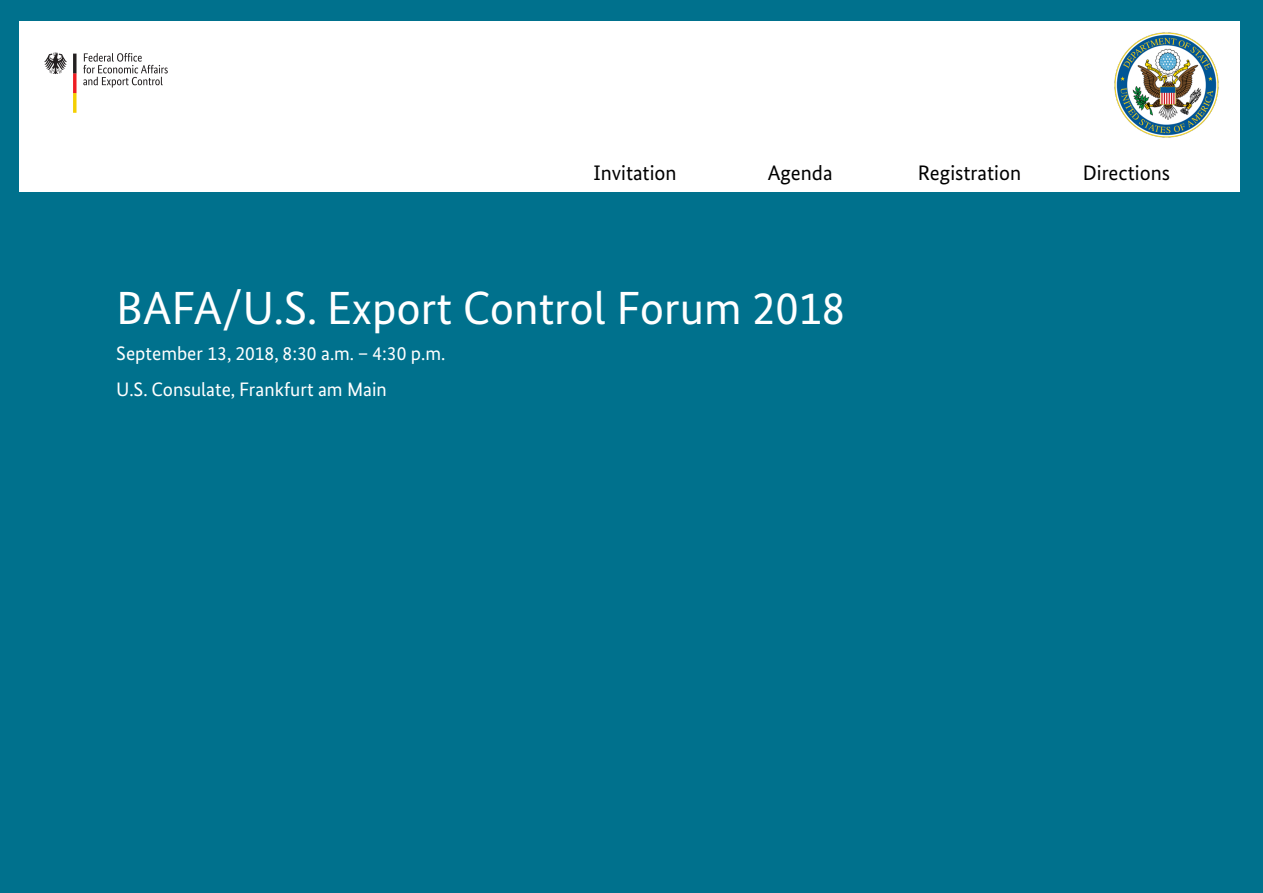
<style>
.page{position:relative;width:1263px;height:893px;background:#00718d}
.page>*{position:absolute;margin:0;border:0;box-sizing:border-box;transform-origin:0 0}
.Titel{font:46.5px "Bundes Sans";color:#fff}
.Inhaltsverzeichnis{font:21px "Bundes Sans";color:#000}
.Untertitel{font:19.5px/36px "Bundes Sans";color:#fff}
</style>
<div class="page">
<div style="left:19px;top:21px;width:1221px;height:170px;background:#fff"></div>
<svg style="left:83px;top:53px;width:85px;height:35px"></svg>
<svg style="left:44px;top:53px;width:23px;height:21px"></svg>
<svg style="left:73px;top:54px;width:4px;height:59px"></svg>
<img style="left:1114px;top:32px;width:105px;height:106px">
<p class="Inhaltsverzeichnis" style="left:594px;top:160px;width:84px">Invitation</p>
<p class="Inhaltsverzeichnis" style="left:768px;top:160px;width:66px">Agenda</p>
<p class="Inhaltsverzeichnis" style="left:918px;top:160px;width:105px">Registration</p>
<p class="Inhaltsverzeichnis" style="left:1083px;top:160px;width:89px">Directions</p>
<p class="Titel" style="left:116px;top:280px;width:730px">BAFA/U.S. Export Control Forum 2018</p>
<p class="Untertitel" style="left:116px;top:335px;width:331px">September 13, 2018, 8:30 a.m. – 4:30 p.m.<br>U.S. Consulate, Frankfurt am Main</p>
</div>
